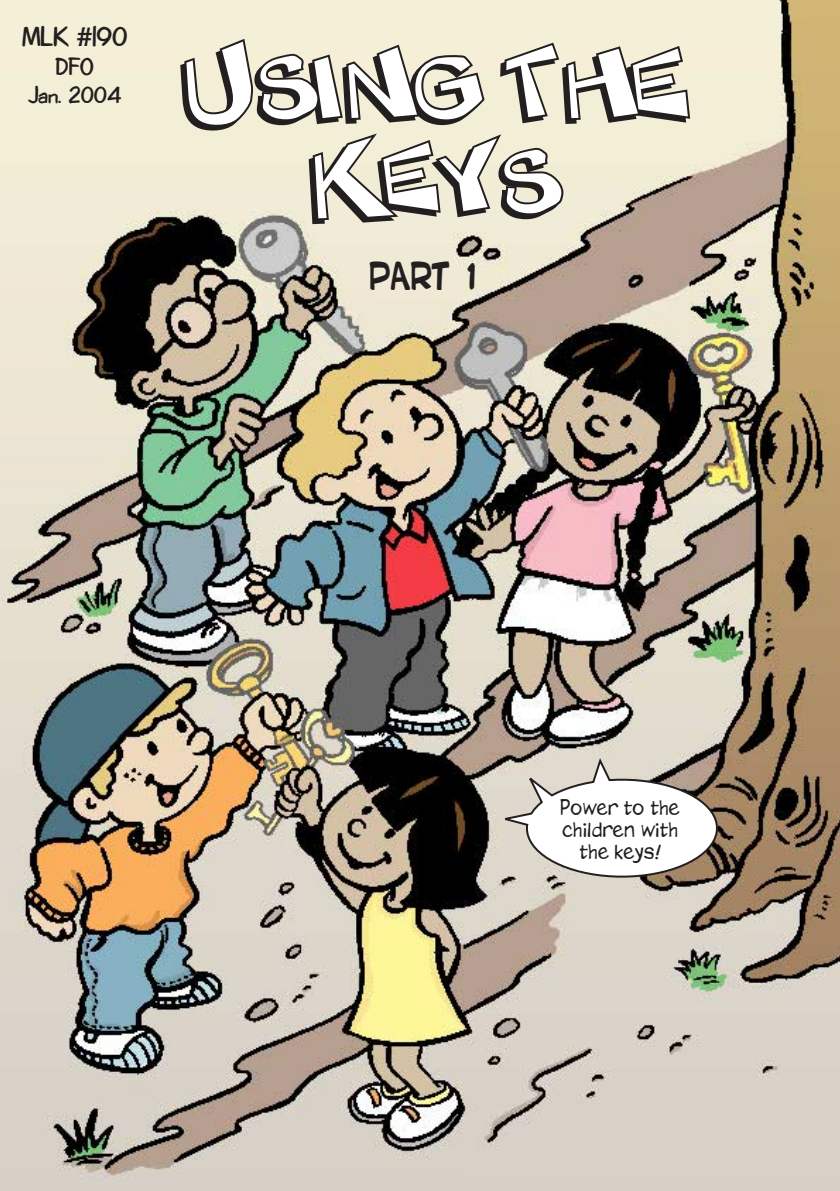
<style>
.page{position:relative;width:840px;height:1191px;background:#fff}
.page>*{position:absolute;margin:0;border:0;box-sizing:border-box;transform-origin:0 0}
.t1{font:96px/94px "Ka Blam";color:#fff;text-align:center}
.t2{font:700 32px "Comiction";color:#231f20}
.t3{font:700 28px "Comic 3";color:#231f20}
.t4{font:700 24px/28.8px "Comic 3";color:#231f20;text-align:center}
.t5{font:20px/22px "Elan Normal";color:#231f20;text-align:center}
</style>
<div class="page">
<img style="left:0;top:0;width:839px;height:1191px">
<svg style="left:496px;top:755px;width:222px;height:123px"></svg>
<svg style="left:178px;top:36px;width:514px;height:190px;background:#b5b09f"></svg>
<h3 class="t3" style="left:22px;top:21px;width:106px">MLK #190</h3>
<p class="t4" style="left:28px;top:53px;width:94px">DFO<br>Jan. 2004</p>
<h1 class="t1" style="left:176px;top:43px;width:504px">Using the<br>Keys</h1>
<h2 class="t2" style="left:370px;top:261px;width:109px">Part 1</h2>
<p class="t5" style="left:560px;top:798px;width:121px">Power to the children with the keys!</p>
</div>
